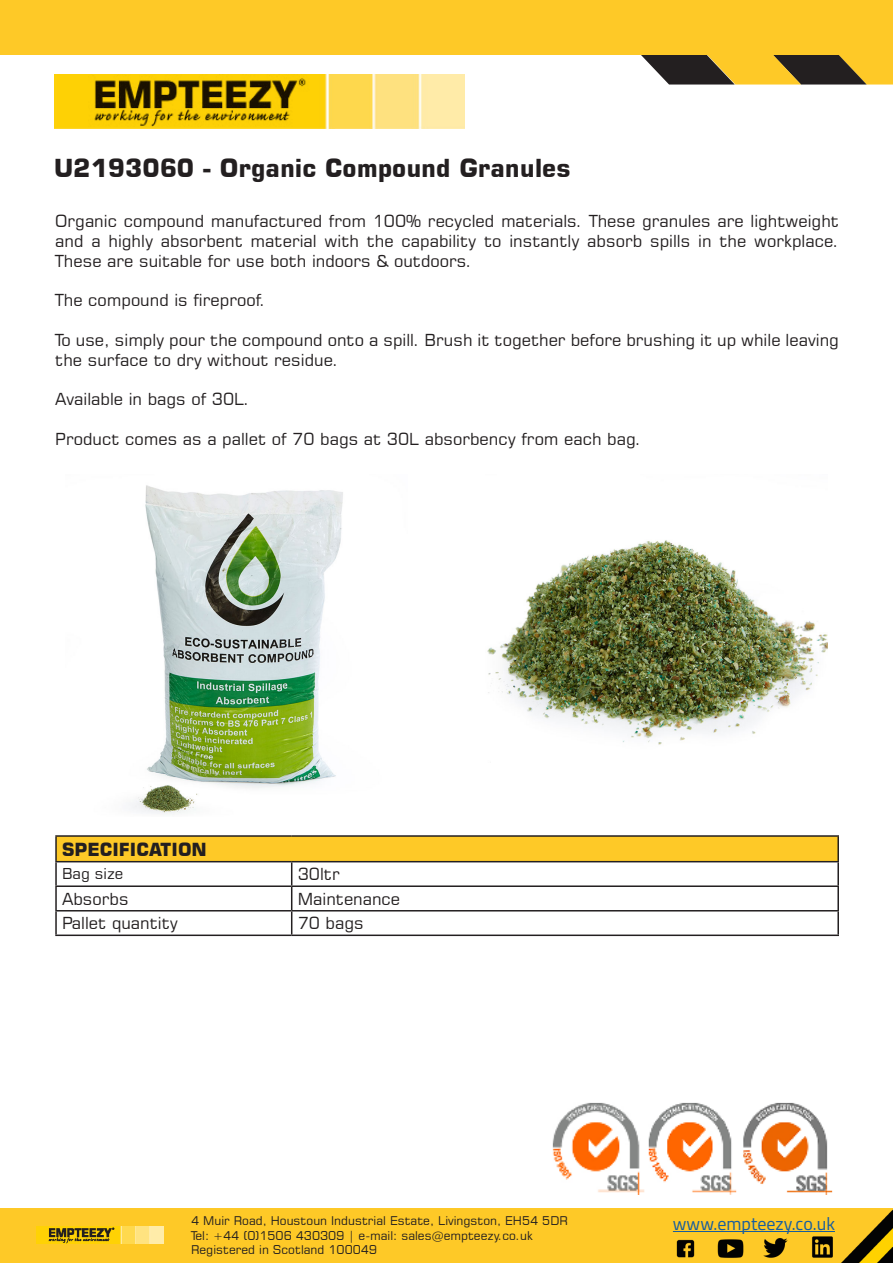
<style>
.page{position:relative;width:893px;height:1263px;background:#fff}
.page>*{position:absolute;margin:0;border:0;box-sizing:border-box;transform-origin:0 0}
.title_and_sku{font:700 24.75px "Square 721 BT";color:#231f20}
.t1{font:18px "Titillium";color:#175d9e}
.specification_headin{font:700 18px "Square 721 BT";color:#231f20}
.specs{font:16.5px/19.8px "Square 721 BT";color:#231f20;text-align:justify}
.specs-2{font:15px "Square 721 BT";color:#231f20}
.specs-3{font:12px/14.4px "Square 721 BT";color:#231f20}
</style>
<div class="page">
<div style="left:56px;top:836px;width:782px;height:26px;background:#fec927"></div>
<hr style="left:55px;top:835px;width:237px;height:2px;background:#231f20">
<hr style="left:55px;top:837px;width:2px;height:24px;background:#231f20">
<hr style="left:292px;top:835px;width:547px;height:2px;background:#231f20">
<hr style="left:837px;top:837px;width:2px;height:24px;background:#231f20">
<hr style="left:55px;top:861px;width:237px;height:1px;background:#231f20">
<hr style="left:55px;top:862px;width:2px;height:23px;background:#231f20">
<hr style="left:292px;top:861px;width:547px;height:1px;background:#231f20">
<hr style="left:837px;top:862px;width:2px;height:23px;background:#231f20">
<hr style="left:55px;top:885px;width:237px;height:2px;background:#231f20">
<hr style="left:55px;top:887px;width:2px;height:23px;background:#231f20">
<hr style="left:292px;top:885px;width:547px;height:2px;background:#231f20">
<hr style="left:837px;top:887px;width:2px;height:23px;background:#231f20">
<hr style="left:55px;top:910px;width:237px;height:1px;background:#231f20">
<hr style="left:55px;top:911px;width:2px;height:23px;background:#231f20">
<hr style="left:292px;top:910px;width:547px;height:1px;background:#231f20">
<svg style="left:291px;top:862px;width:1px;height:72px"></svg>
<hr style="left:837px;top:911px;width:2px;height:23px;background:#231f20">
<hr style="left:55px;top:934px;width:237px;height:2px;background:#231f20">
<hr style="left:292px;top:934px;width:547px;height:2px;background:#231f20">
<svg style="left:627px;top:54px;width:266px;height:31px"></svg>
<div style="left:1px;top:0;width:892px;height:54px;background:#fec927"></div>
<img style="left:54px;top:74px;width:410px;height:54px">
<img style="left:129px;top:485px;width:214px;height:329px">
<div style="left:0;top:1209px;width:893px;height:54px;background:#fec927"></div>
<img style="left:36px;top:1227px;width:128px;height:16px">
<hr style="left:673px;top:1231px;width:162px;height:1px;background:#175d9e">
<img style="left:841px;top:1209px;width:52px;height:54px">
<img style="left:676px;top:1239px;width:19px;height:19px">
<img style="left:718px;top:1239px;width:26px;height:19px">
<img style="left:764px;top:1238px;width:24px;height:20px">
<img style="left:812px;top:1236px;width:21px;height:22px">
<img style="left:552px;top:1102px;width:281px;height:92px">
<img style="left:487px;top:540px;width:340px;height:205px">
<p class="title_and_sku" style="left:54px;top:153px;width:518px">U2193060 - Organic Compound Granules</p>
<p class="specs" style="left:55px;top:211px;width:785px">Organic compound manufactured from 100% recycled materials. These granules are lightweight and a highly absorbent material with the capability to instantly absorb spills in the workplace.<br>These are suitable for use both indoors &amp; outdoors.</p>
<p class="specs" style="left:55px;top:290px;width:212px">The compound is fireproof.</p>
<p class="specs" style="left:55px;top:330px;width:785px">To use, simply pour the compound onto a spill. Brush it together before brushing it up while leaving the surface to dry without residue.</p>
<p class="specs" style="left:55px;top:389px;width:196px">Available in bags of 30L.</p>
<p class="specs" style="left:55px;top:429px;width:587px">Product comes as a pallet of 70 bags at 30L absorbency from each bag.</p>
<p class="specification_headin" style="left:62px;top:838px;width:146px">SPECIFICATION</p>
<p class="specs-2" style="left:62px;top:864px;width:63px">Bag size</p>
<p class="specs" style="left:298px;top:864px;width:44px">30ltr</p>
<p class="specs" style="left:62px;top:889px;width:68px">Absorbs</p>
<p class="specs" style="left:298px;top:889px;width:104px">Maintenance</p>
<p class="specs" style="left:62px;top:913px;width:117px">Pallet quantity</p>
<p class="specs" style="left:298px;top:913px;width:68px">70 bags</p>
<p class="specs-3" style="left:191px;top:1213px;width:378px">4 Muir Road, Houstoun Industrial Estate, Livingston, EH54 5DR</p>
<p class="specs-3" style="left:191px;top:1228px;width:343px">Tel: +44 (0)1506 430309 | e-mail: sales@empteezy.co.uk<br>Registered in Scotland 100049</p>
<p class="t1" style="left:673px;top:1210px;width:164px">www.empteezy.co.uk</p>
</div>
